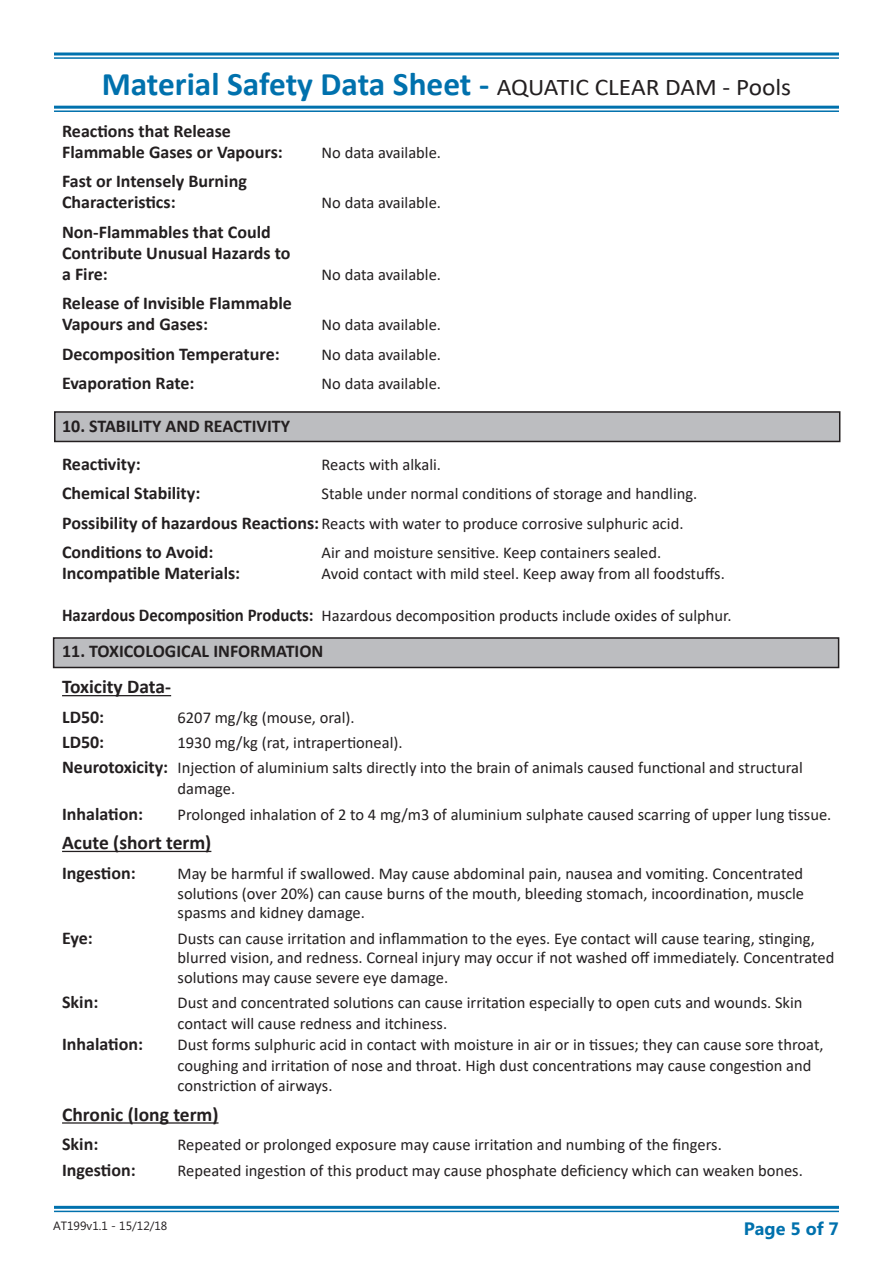
<style>
.page{position:relative;width:893px;height:1263px;background:#fff}
.page>*{position:absolute;margin:0;border:0;box-sizing:border-box;transform-origin:0 0}
.t1{font:700 33px "Calibri";color:#0071ad}
.t2{font:700 19.5px "Calibri";color:#231f20}
.t3{font:700 18px/21px "Calibri";color:#231f20}
.t4{font:700 18px "Microsoft Phags Pa";color:#0071ad}
.t5{font:16.5px/19.8px "Calibri";color:#231f20}
.t6{font:12px "Microsoft Phags Pa";color:#231f20}
.s1{font-weight:400;font-size:24px;color:#231f20}
.s2{font-weight:700;font-size:18px}
</style>
<div class="page">
<hr style="left:54px;top:53px;width:785px;height:3px;background:#0071ad">
<hr style="left:54px;top:57px;width:785px;height:2px;background:#0071ad">
<hr style="left:54px;top:106px;width:785px;height:3px;background:#0071ad">
<hr style="left:54px;top:110px;width:785px;height:2px;background:#0071ad">
<hr style="left:54px;top:1206px;width:785px;height:3px;background:#0071ad">
<hr style="left:54px;top:1210px;width:785px;height:2px;background:#0071ad">
<div style="left:54px;top:638px;width:785px;height:29px;background:#bcbdc0"></div>
<div style="left:53px;top:637px;width:786px;height:31px;border:2px solid #231f20"></div>
<div style="left:55px;top:412px;width:785px;height:29px;background:#bcbdc0"></div>
<div style="left:54px;top:411px;width:786px;height:31px;border:2px solid #231f20"></div>
<hr style="left:62px;top:695px;width:109px;height:1px;background:#231f20">
<hr style="left:62px;top:851px;width:149px;height:1px;background:#231f20">
<hr style="left:62px;top:1122px;width:157px;height:1px;background:#231f20">
<h1 class="t1" style="left:102px;top:61px;width:691px">Material Safety Data Sheet - <span class="s1">AQUATIC CLEAR DAM - Pools</span></h1>
<p class="t3" style="left:62px;top:120px;width:222px">Reactions that Release<br>Flammable Gases or Vapours:</p>
<p class="t3" style="left:62px;top:171px;width:186px">Fast or Intensely Burning<br>Characteristics:</p>
<p class="t3" style="left:62px;top:221px;width:230px">Non-Flammables that Could<br>Contribute Unusual Hazards to a Fire:</p>
<p class="t3" style="left:62px;top:293px;width:231px">Release of Invisible Flammable<br>Vapours and Gases:</p>
<p class="t5" style="left:322px;top:142px;width:121px">No data available.</p>
<p class="t5" style="left:322px;top:193px;width:121px">No data available.</p>
<p class="t5" style="left:322px;top:264px;width:121px">No data available.</p>
<p class="t5" style="left:322px;top:315px;width:121px">No data available.</p>
<p class="t3" style="left:62px;top:343px;width:219px">Decomposition Temperature:</p>
<p class="t5" style="left:322px;top:344px;width:121px">No data available.</p>
<p class="t3" style="left:62px;top:373px;width:134px">Evaporation Rate:</p>
<p class="t5" style="left:322px;top:374px;width:121px">No data available.</p>
<p class="t3" style="left:62px;top:415px;width:230px">10. STABILITY AND REACTIVITY</p>
<p class="t3" style="left:62px;top:453px;width:80px">Reactivity:</p>
<p class="t5" style="left:322px;top:454px;width:121px">Reacts with alkali.</p>
<p class="t3" style="left:62px;top:482px;width:140px">Chemical Stability:</p>
<p class="t5" style="left:322px;top:483px;width:377px">Stable under normal conditions of storage and handling.</p>
<p class="t5" style="left:62px;top:513px;width:623px"><span class="s2">Possibility of hazardous Reactions:</span> Reacts with water to produce corrosive sulphuric acid.</p>
<p class="t3" style="left:62px;top:541px;width:153px">Conditions to Avoid:</p>
<p class="t5" style="left:322px;top:542px;width:341px">Air and moisture sensitive. Keep containers sealed.</p>
<p class="t3" style="left:62px;top:562px;width:180px">Incompatible Materials:</p>
<p class="t5" style="left:322px;top:563px;width:405px">Avoid contact with mild steel. Keep away from all foodstuffs.</p>
<p class="t5" style="left:62px;top:606px;width:671px"><span class="s2">Hazardous Decomposition Products:</span> Hazardous decomposition products include oxides of sulphur.</p>
<p class="t3" style="left:62px;top:641px;width:263px">11. TOXICOLOGICAL INFORMATION</p>
<p class="t2" style="left:62px;top:673px;width:111px">Toxicity Data-</p>
<p class="t3" style="left:62px;top:706px;width:44px">LD50:</p>
<p class="t5" style="left:178px;top:707px;width:179px">6207 mg/kg (mouse, oral).</p>
<p class="t3" style="left:62px;top:731px;width:44px">LD50:</p>
<p class="t5" style="left:178px;top:732px;width:227px">1930 mg/kg (rat, intrapertioneal).</p>
<p class="t5" style="left:178px;top:757px;width:627px;line-height:21px;text-indent:-116px"><span class="s2">Neurotoxicity:</span> Injection of aluminium salts directly into the brain of animals caused functional and structural damage.</p>
<p class="t3" style="left:62px;top:803px;width:82px">Inhalation:</p>
<p class="t5" style="left:178px;top:804px;width:655px">Prolonged inhalation of 2 to 4 mg/m3 of aluminium sulphate caused scarring of upper lung tissue.</p>
<p class="t2" style="left:62px;top:829px;width:151px">Acute (short term)</p>
<p class="t3" style="left:62px;top:862px;width:75px">Ingestion:</p>
<p class="t5" style="left:178px;top:863px;width:628px;text-align:justify">May be harmful if swallowed. May cause abdominal pain, nausea and vomiting. Concentrated solutions (over 20%) can cause burns of the mouth, bleeding stomach, incoordination, muscle spasms and kidney damage.</p>
<p class="t3" style="left:62px;top:927px;width:32px">Eye:</p>
<p class="t5" style="left:178px;top:928px;width:658px">Dusts can cause irritation and inflammation to the eyes. Eye contact will cause tearing, stinging, blurred vision, and redness. Corneal injury may occur if not washed off immediately. Concentrated solutions may cause severe eye damage.</p>
<p class="t3" style="left:62px;top:992px;width:38px">Skin:</p>
<p class="t5" style="left:178px;top:992px;width:626px;line-height:21px">Dust and concentrated solutions can cause irritation especially to open cuts and wounds. Skin contact will cause redness and itchiness.</p>
<p class="t3" style="left:62px;top:1034px;width:82px">Inhalation:</p>
<p class="t5" style="left:178px;top:1034px;width:648px;line-height:20.4px">Dust forms sulphuric acid in contact with moisture in air or in tissues; they can cause sore throat, coughing and irritation of nose and throat. High dust concentrations may cause congestion and constriction of airways.</p>
<p class="t2" style="left:62px;top:1100px;width:158px">Chronic (long term)</p>
<p class="t3" style="left:62px;top:1133px;width:38px">Skin:</p>
<p class="t5" style="left:178px;top:1134px;width:546px">Repeated or prolonged exposure may cause irritation and numbing of the fingers.</p>
<p class="t3" style="left:62px;top:1159px;width:75px">Ingestion:</p>
<p class="t5" style="left:178px;top:1160px;width:627px">Repeated ingestion of this product may cause phosphate deficiency which can weaken bones.</p>
<p class="t6" style="left:53px;top:1218px;width:116px">AT199v1.1 - 15/12/18</p>
<p class="t4" style="left:744px;top:1215px;width:97px">Page 5 of 7</p>
</div>
